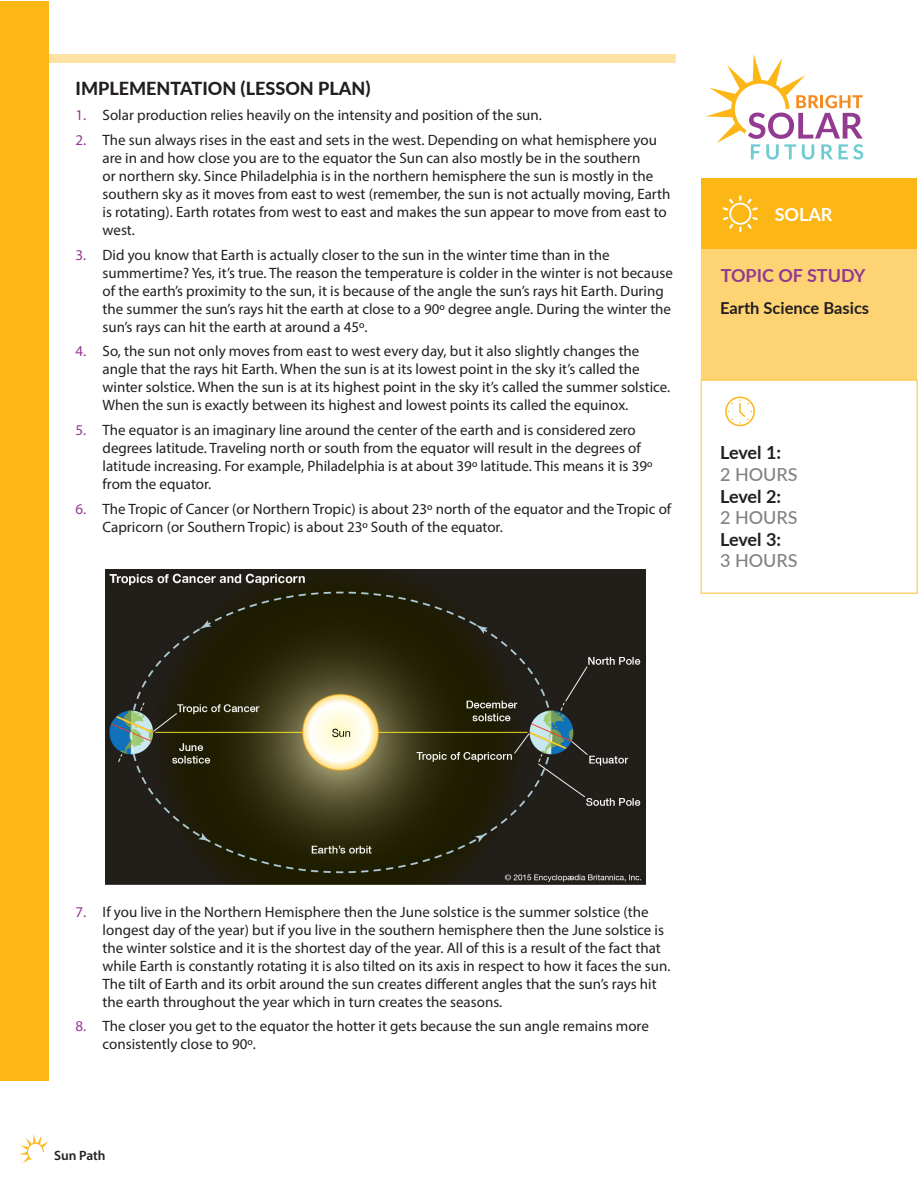
<style>
.page{position:relative;width:918px;height:1188px;background:#fff}
.page>*{position:absolute;margin:0;border:0;box-sizing:border-box;transform-origin:0 0}
.Body{font:800 18px "Lato";color:#231f20}
.t1{font:700 18px "Lato";letter-spacing:-.015em;color:#231f20}
.t2{font:500 18px "Lato";color:#808285}
.t3{font:700 18px "Lato";color:#933a91}
.t4{font:700 18px "Lato";color:#fff}
.t5{font:700 16.5px "Lato";color:#231f20}
.t6{font:15px/18px "Myriad Pro";color:#231f20}
.Body-2{font:600 13.5px "Myriad Pro";color:#231f20}
.s1{color:#933a91}
</style>
<div class="page">
<div style="left:0;top:1px;width:49px;height:1080px;background:#fcb717"></div>
<svg style="left:706px;top:54px;width:157px;height:106px"></svg>
<svg style="left:19px;top:1134px;width:30px;height:29px"></svg>
<div style="left:701px;top:179px;width:216px;height:70px;background:#fcb717"></div>
<svg style="left:723px;top:195px;width:35px;height:37px"></svg>
<div style="left:729px;top:203px;width:22px;height:22px;border:2px solid #fff;border-radius:50%"></div>
<div style="left:701px;top:249px;width:216px;height:131px;background:#fdd373"></div>
<svg style="left:725px;top:396px;width:30px;height:31px"></svg>
<div style="left:49px;top:54px;width:627px;height:9px;background:#fde2a3"></div>
<img style="left:105px;top:569px;width:540px;height:315px">
<p class="Body" style="left:76px;top:76px;width:296px">IMPLEMENTATION (LESSON PLAN)</p>
<p class="t6" style="left:76px;top:106px;width:468px"><span class="s1">1.</span> Solar production relies heavily on the intensity and position of the sun.</p>
<p class="t6" style="left:103px;top:131px;width:569px;text-indent:-27px"><span class="s1">2.</span> The sun always rises in the east and sets in the west. Depending on what hemisphere you are in and how close you are to the equator the Sun can also mostly be in the southern<br>or northern sky. Since Philadelphia is in the northern hemisphere the sun is mostly in the southern sky as it moves from east to west (remember, the sun is not actually moving, Earth is rotating). Earth rotates from west to east and makes the sun appear to move from east to west.</p>
<p class="t6" style="left:103px;top:245px;width:572px;text-indent:-27px"><span class="s1">3.</span> Did you know that Earth is actually closer to the sun in the winter time than in the summertime? Yes, it’s true. The reason the temperature is colder in the winter is not because of the earth’s proximity to the sun, it is because of the angle the sun’s rays hit Earth. During the summer the sun’s rays hit the earth at close to a 90º degree angle. During the winter the sun’s rays can hit the earth at around a 45º.</p>
<p class="t6" style="left:103px;top:342px;width:569px;text-indent:-27px"><span class="s1">4.</span> So, the sun not only moves from east to west every day, but it also slightly changes the angle that the rays hit Earth. When the sun is at its lowest point in the sky it’s called the winter solstice. When the sun is at its highest point in the sky it’s called the summer solstice.<br>When the sun is exactly between its highest and lowest points its called the equinox.</p>
<p class="t6" style="left:103px;top:421px;width:551px;text-indent:-27px"><span class="s1">5.</span> The equator is an imaginary line around the center of the earth and is considered zero degrees latitude. Traveling north or south from the equator will result in the degrees of latitude increasing. For example, Philadelphia is at about 39º latitude. This means it is 39º from the equator.</p>
<p class="t6" style="left:103px;top:500px;width:570px;text-indent:-27px"><span class="s1">6.</span> The Tropic of Cancer (or Northern Tropic) is about 23º north of the equator and the Tropic of<br>Capricorn (or Southern Tropic) is about 23º South of the equator.</p>
<p class="t4" style="left:775px;top:201px;width:59px">SOLAR</p>
<p class="t3" style="left:721px;top:263px;width:146px">TOPIC OF STUDY</p>
<p class="t5" style="left:720px;top:295px;width:151px">Earth Science Basics</p>
<p class="t1" style="left:720px;top:440px;width:62px">Level 1:</p>
<p class="t2" style="left:720px;top:461px;width:79px">2 HOURS</p>
<p class="t1" style="left:720px;top:483px;width:62px">Level 2:</p>
<p class="t2" style="left:720px;top:505px;width:79px">2 HOURS</p>
<p class="t1" style="left:720px;top:526px;width:62px">Level 3:</p>
<p class="t2" style="left:720px;top:548px;width:79px">3 HOURS</p>
<p class="t6" style="left:103px;top:902px;width:569px;text-indent:-27px"><span class="s1">7.</span> If you live in the Northern Hemisphere then the June solstice is the summer solstice (the longest day of the year) but if you live in the southern hemisphere then the June solstice is the winter solstice and it is the shortest day of the year. All of this is a result of the fact that while Earth is constantly rotating it is also tilted on its axis in respect to how it faces the sun.<br>The tilt of Earth and its orbit around the sun creates different angles that the sun’s rays hit the earth throughout the year which in turn creates the seasons.</p>
<p class="t6" style="left:103px;top:1017px;width:548px;text-indent:-27px"><span class="s1">8.</span> The closer you get to the equator the hotter it gets because the sun angle remains more consistently close to 90º.</p>
<p class="Body-2" style="left:54px;top:1147px;width:53px">Sun Path</p>
</div>
